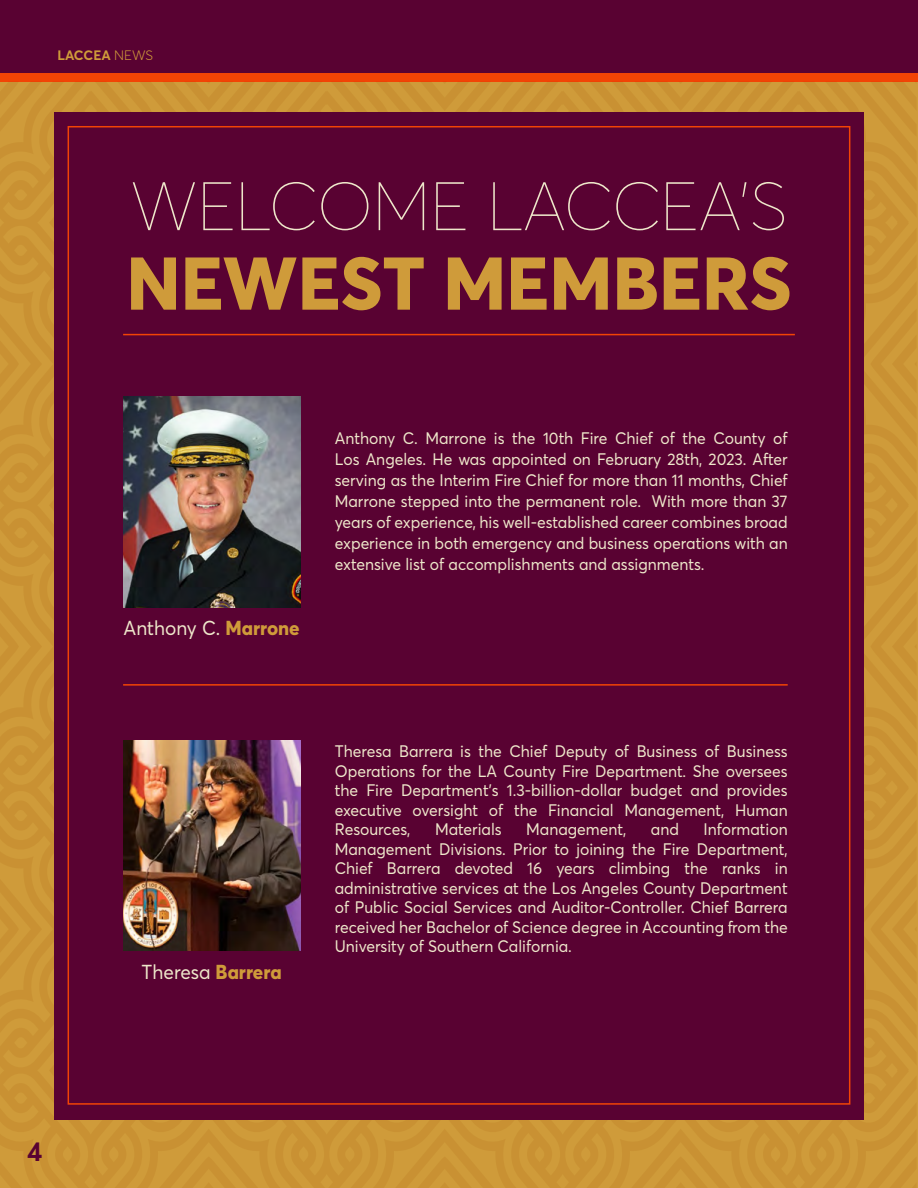
<style>
.page{position:relative;width:918px;height:1188px;background:#fff}
.page>*{position:absolute;margin:0;border:0;box-sizing:border-box;transform-origin:0 0}
.t1{font:800 73.5px "Averta";color:#cf9b3a}
.t2{font:100 67.5px "Averta";color:#eee7ca}
.t3{font:700 27px "Averta";color:#590232}
.t4{font:19.95px "Averta";color:#eee7ca;scale:.95 1}
.t5{font:16.5px/19.5px "Averta";color:#eee7ca;text-align:justify;scale:.95 1}
.t6{font:700 13.5px "Averta";color:#cf9b3a}
.s1{font-weight:300}
.s2{font-weight:800;color:#cf9b3a}
</style>
<div class="page">
<div style="left:0;top:0;width:918px;height:81px;background:#590232"></div>
<div style="left:0;top:73px;width:918px;height:8px;background:#f24405"></div>
<div style="left:0;top:81px;width:917px;height:1107px;background:#cc9636"></div>
<div style="left:54px;top:112px;width:810px;height:1008px;background:#590232"></div>
<img style="left:123px;top:397px;width:177px;height:210px">
<img style="left:123px;top:741px;width:177px;height:210px">
<hr style="left:123px;top:334px;width:672px;height:1px;background:#f24405">
<hr style="left:123px;top:684px;width:665px;height:2px;background:#f24405">
<p class="t6" style="left:57px;top:46px;width:97px">LACCEA <span class="s1">NEWS</span></p>
<h2 class="t2" style="left:130px;top:160px;width:659px">WELCOME LACCEA'S</h2>
<h1 class="t1" style="left:126px;top:232px;width:667px">NEWEST MEMBERS</h1>
<p class="t4" style="left:124px;top:615px;width:187px">Anthony C. <span class="s2">Marrone</span></p>
<p class="t5" style="left:335px;top:427px;width:478px;line-height:21px">Anthony C. Marrone is the 10th Fire Chief of the County of Los Angeles. He was appointed on February 28th, 2023. After serving as the Interim Fire Chief for more than 11 months, Chief Marrone stepped into the permanent role. With more than 37 years of experience, his well-established career combines broad experience in both emergency and business operations with an extensive list of accomplishments and assignments.</p>
<p class="t4" style="left:142px;top:958px;width:149px">Theresa <span class="s2">Barrera</span></p>
<p class="t5" style="left:335px;top:741px;width:478px">Theresa Barrera is the Chief Deputy of Business of Business Operations for the LA County Fire Department. She oversees the Fire Department's 1.3-billion-dollar budget and provides executive oversight of the Financial Management, Human Resources,</p>
<p class="t5" style="left:335px;top:819px;width:478px;text-indent:369px">Information Management Divisions. Prior to joining the Fire Department, Chief Barrera devoted 16 years climbing the ranks in administrative services at the Los Angeles County Department of Public Social Services and Auditor-Controller. Chief Barrera received her Bachelor of Science degree in Accounting from the University of Southern California.</p>
<p class="t5" style="left:435px;top:819px;width:72px">Materials</p>
<p class="t5" style="left:526px;top:819px;width:107px">Management,</p>
<p class="t5" style="left:651px;top:819px;width:31px">and</p>
<h3 class="t3" style="left:27px;top:1133px;width:17px">4</h3>
</div>
